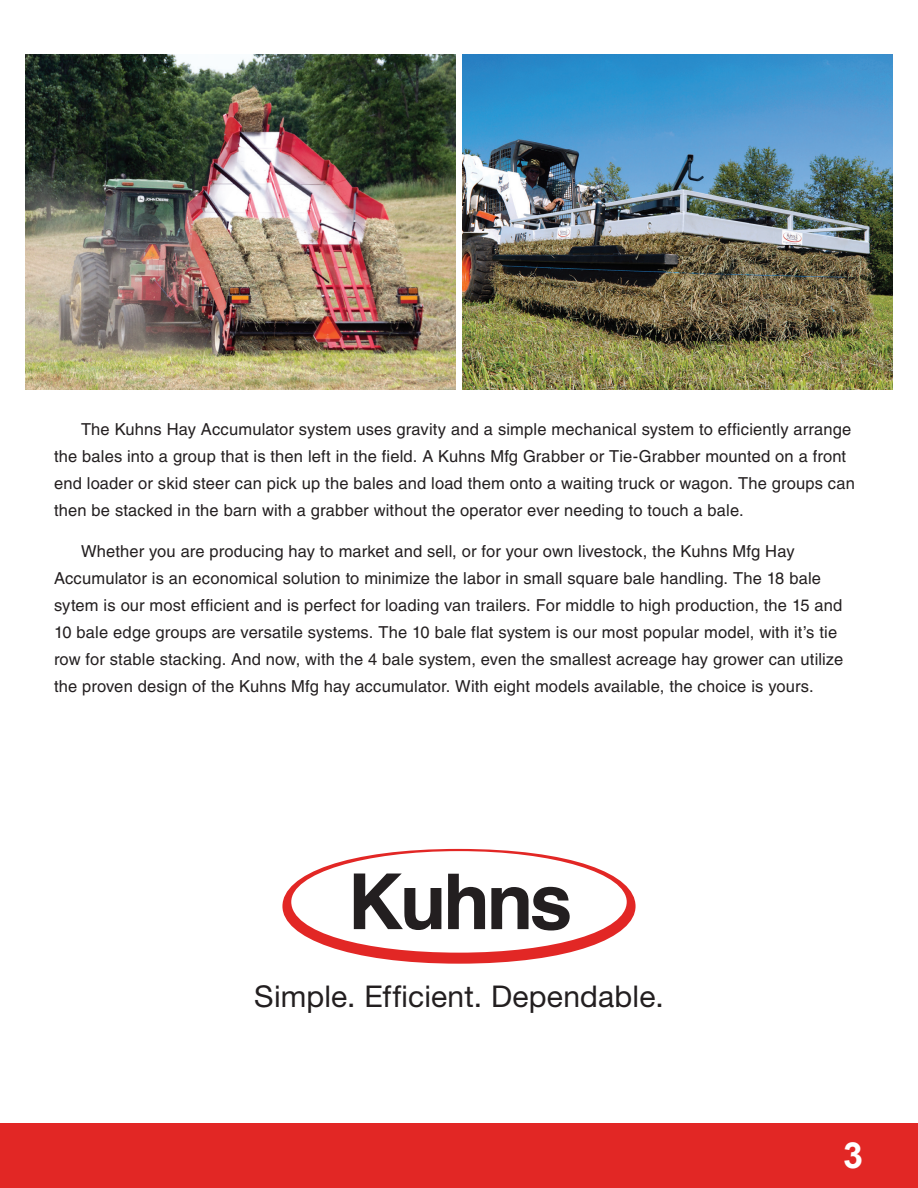
<style>
.page{position:relative;width:918px;height:1188px;background:#fff}
.page>*{position:absolute;margin:0;border:0;box-sizing:border-box;transform-origin:0 0}
.t1{font:700 36px "Arial";color:#fff}
.t2{font:30px "Helvetica Neue";letter-spacing:.005em;color:#231f20}
.t3{font:16.5px/27px "Helvetica";letter-spacing:.01em;color:#231f20}
</style>
<div class="page">
<svg style="left:282px;top:849px;width:354px;height:115px"></svg>
<div style="left:0;top:1124px;width:918px;height:64px;background:#e22725"></div>
<img style="left:26px;top:54px;width:430px;height:336px">
<img style="left:462px;top:54px;width:431px;height:336px">
<p class="t3" style="left:54px;top:416px;width:802px;text-indent:27px">The Kuhns Hay Accumulator system uses gravity and a simple mechanical system to efficiently arrange the bales into a group that is then left in the field. A Kuhns Mfg Grabber or Tie-Grabber mounted on a front end loader or skid steer can pick up the bales and load them onto a waiting truck or wagon. The groups can then be stacked in the barn with a grabber without the operator ever needing to touch a bale.</p>
<p class="t3" style="left:54px;top:537px;width:791px;text-indent:27px">Whether you are producing hay to market and sell, or for your own livestock, the Kuhns Mfg Hay Accumulator is an economical solution to minimize the labor in small square bale handling. The 18 bale sytem is our most efficient and is perfect for loading van trailers. For middle to high production, the 15 and 10 bale edge groups are versatile systems. The 10 bale flat system is our most popular model, with it’s tie row for stable stacking. And now, with the 4 bale system, even the smallest acreage hay grower can utilize the proven design of the Kuhns Mfg hay accumulator. With eight models available, the choice is yours.</p>
<h2 class="t2" style="left:254px;top:974px;width:411px">Simple. Efficient. Dependable.</h2>
<h1 class="t1" style="left:843px;top:1130px;width:22px">3</h1>
</div>
